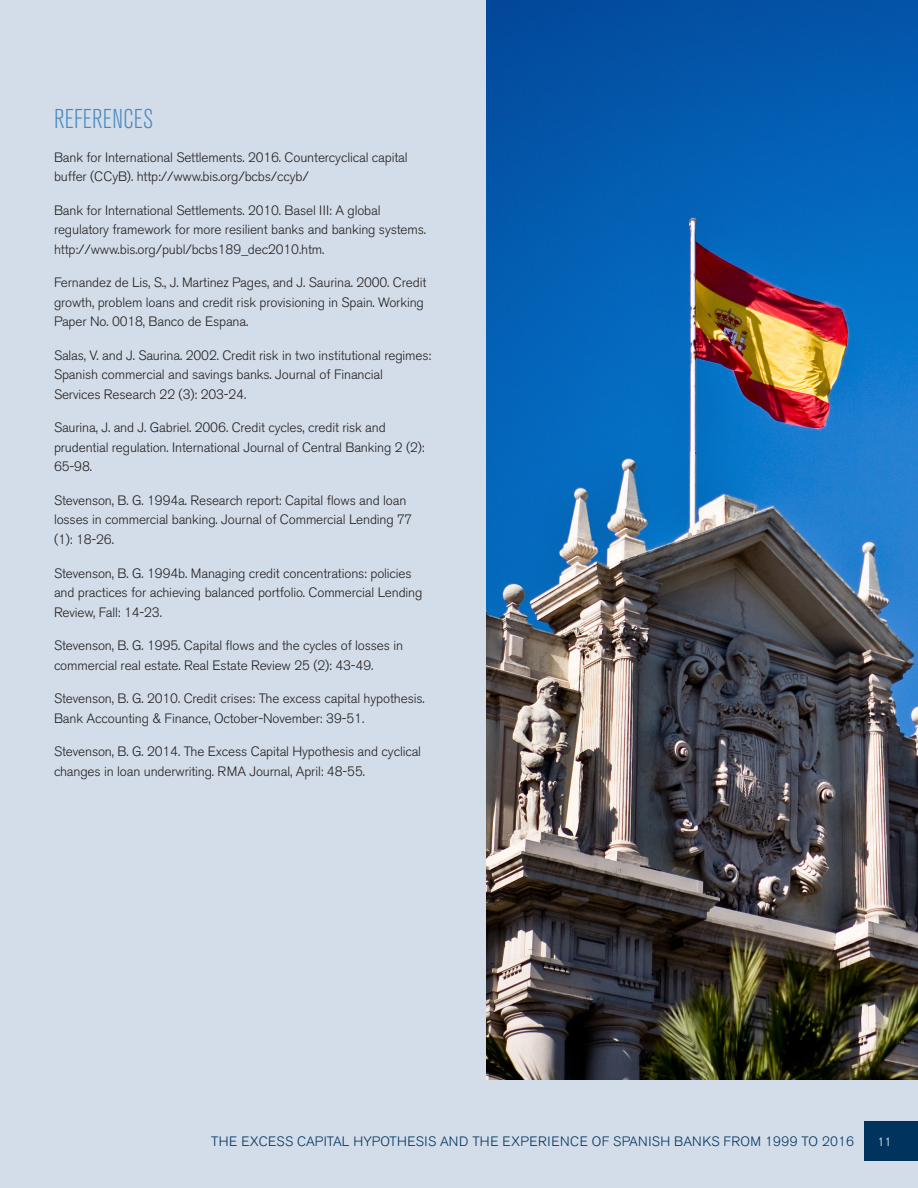
<style>
.page{position:relative;width:918px;height:1188px;background:#d3dde9}
.page>*{position:absolute;margin:0;border:0;box-sizing:border-box;transform-origin:0 0}
.Body_Text{font:300 condensed 27px "Akzidenz Grotesk BE";letter-spacing:.02em;color:#4a89be}
.Body_Text-2{font:300 13.5px/19.5px "Akzidenz Grotesk BE";letter-spacing:-.01em;color:#231f20}
.t1{font:300 13.5px "Akzidenz Grotesk BE";letter-spacing:.03em;color:#00345e}
.t2{font:300 12px "Akzidenz Grotesk BE";color:#fff}
</style>
<div class="page">
<div style="left:864px;top:1122px;width:54px;height:39px;background:#00345e"></div>
<img style="left:486px;top:0;width:432px;height:1080px">
<p class="Body_Text" style="left:54px;top:104px;width:101px">REFERENCES</p>
<p class="Body_Text-2" style="left:54px;top:148px;width:355px">Bank for International Settlements. 2016. Countercyclical capital buffer (CCyB). http://www.bis.org/bcbs/ccyb/</p>
<p class="Body_Text-2" style="left:54px;top:201px;width:374px">Bank for International Settlements. 2010. Basel III: A global regulatory framework for more resilient banks and banking systems. http://www.bis.org/publ/bcbs189_dec2010.htm.</p>
<p class="Body_Text-2" style="left:54px;top:273px;width:374px">Fernandez de Lis, S., J. Martinez Pages, and J. Saurina. 2000. Credit growth, problem loans and credit risk provisioning in Spain. Working<br>Paper No. 0018, Banco de Espana.</p>
<p class="Body_Text-2" style="left:54px;top:346px;width:379px">Salas, V. and J. Saurina. 2002. Credit risk in two institutional regimes:<br>Spanish commercial and savings banks. Journal of Financial<br>Services Research 22 (3): 203-24.</p>
<p class="Body_Text-2" style="left:54px;top:418px;width:372px">Saurina, J. and J. Gabriel. 2006. Credit cycles, credit risk and prudential regulation. International Journal of Central Banking 2 (2):<br>65-98.</p>
<p class="Body_Text-2" style="left:54px;top:491px;width:360px">Stevenson, B. G. 1994a. Research report: Capital flows and loan losses in commercial banking. Journal of Commercial Lending 77 (1): 18-26.</p>
<p class="Body_Text-2" style="left:54px;top:563px;width:370px">Stevenson, B. G. 1994b. Managing credit concentrations: policies and practices for achieving balanced portfolio. Commercial Lending<br>Review, Fall: 14-23.</p>
<p class="Body_Text-2" style="left:54px;top:636px;width:351px">Stevenson, B. G. 1995. Capital flows and the cycles of losses in commercial real estate. Real Estate Review 25 (2): 43-49.</p>
<p class="Body_Text-2" style="left:54px;top:689px;width:372px">Stevenson, B. G. 2010. Credit crises: The excess capital hypothesis.<br>Bank Accounting &amp; Finance, October-November: 39-51.</p>
<p class="Body_Text-2" style="left:54px;top:742px;width:369px">Stevenson, B. G. 2014. The Excess Capital Hypothesis and cyclical changes in loan underwriting. RMA Journal, April: 48-55.</p>
<p class="t1" style="left:211px;top:1134px;width:644px">THE EXCESS CAPITAL HYPOTHESIS AND THE EXPERIENCE OF SPANISH BANKS FROM 1999 TO 2016</p>
<p class="t2" style="left:877px;top:1135px;width:15px">11</p>
</div>
